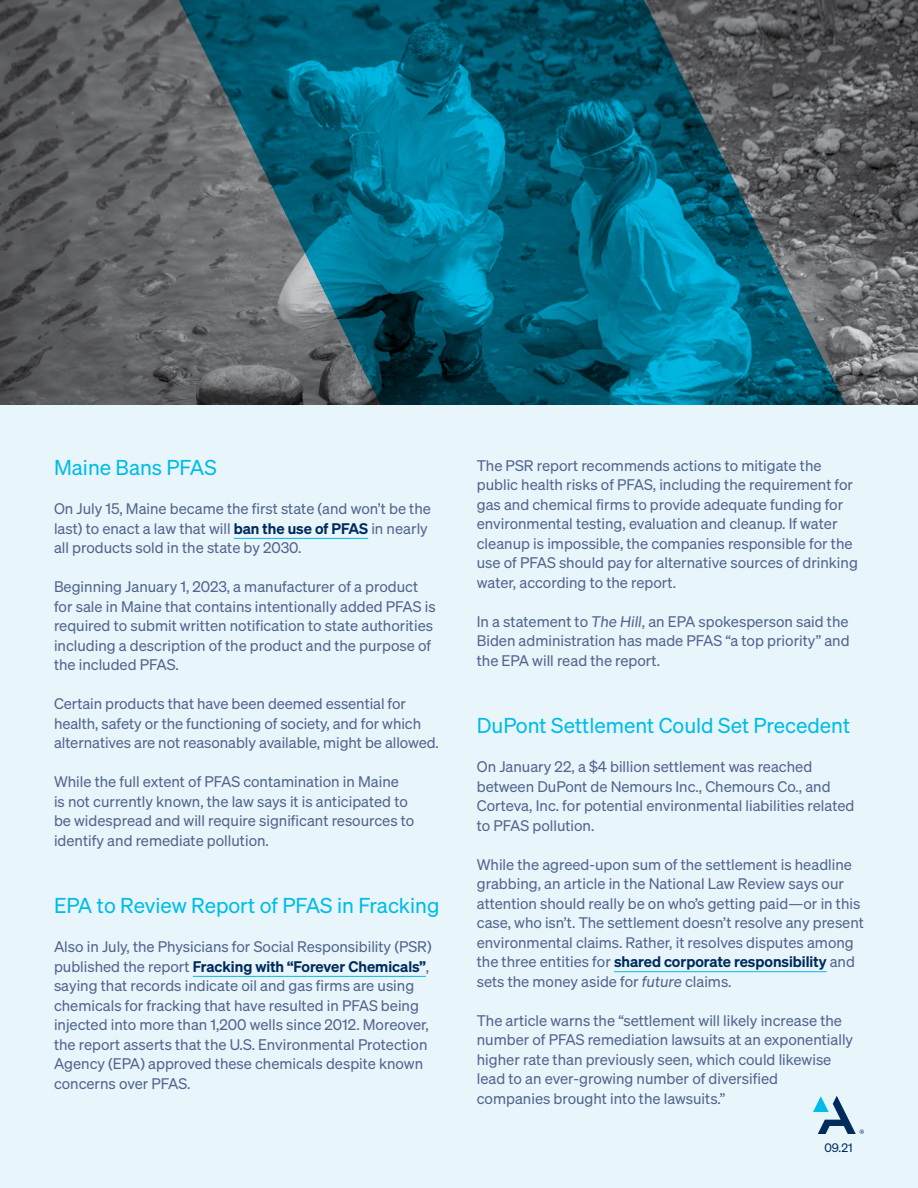
<style>
.page{position:relative;width:918px;height:1188px;background:#e8f6fc}
.page>*{position:absolute;margin:0;border:0;box-sizing:border-box;transform-origin:0 0}
.t1{font:21px "Sohne Buch";color:#00bce7}
.t2{font:15px/19.5px "Sohne Buch";color:#55648d}
.t3{font:600 15px "Sohne";color:#002b5c}
.t4{font:12px "Sohne Buch";color:#002b5c}
.s1{font-family:"Sohne";font-weight:600;color:#002b5c}
.s2{font-family:"Sohne Buch";font-weight:400;color:#55648d}
.s3{font-family:"Sohne Buch Kursiv"}
</style>
<div class="page">
<hr style="left:234px;top:538px;width:134px;height:1px;background:#00bce7">
<hr style="left:193px;top:976px;width:233px;height:1px;background:#00bce7">
<hr style="left:614px;top:971px;width:213px;height:1px;background:#00bce7">
<svg style="left:813px;top:1096px;width:51px;height:38px"></svg>
<img style="left:0;top:0;width:918px;height:405px">
<svg style="left:165px;top:0;width:681px;height:405px;background:#206678"></svg>
<h1 class="t1" style="left:54px;top:455px;width:164px">Maine Bans PFAS</h1>
<p class="t2" style="left:54px;top:499px;width:378px">On July 15, Maine became the first state (and won’t be the last) to enact a law that will <span class="s1">ban the use of PFAS</span> in nearly all products sold in the state by 2030.</p>
<p class="t2" style="left:54px;top:577px;width:383px">Beginning January 1, 2023, a manufacturer of a product for sale in Maine that contains intentionally added PFAS is required to submit written notification to state authorities including a description of the product and the purpose of the included PFAS.</p>
<p class="t2" style="left:54px;top:694px;width:386px">Certain products that have been deemed essential for health, safety or the functioning of society, and for which alternatives are not reasonably available, might be allowed.</p>
<p class="t2" style="left:54px;top:772px;width:362px">While the full extent of PFAS contamination in Maine<br>is not currently known, the law says it is anticipated to be widespread and will require significant resources to identify and remediate pollution.</p>
<h1 class="t1" style="left:54px;top:893px;width:387px">EPA to Review Report of PFAS in Fracking</h1>
<p class="t2" style="left:54px;top:937px;width:379px">Also in July, the Physicians for Social Responsibility (PSR)</p>
<p class="t3" style="left:54px;top:957px;width:377px"><span class="s2">published the report</span> Fracking with “Forever Chemicals”<span class="s2">,</span></p>
<p class="t2" style="left:54px;top:976px;width:376px">saying that records indicate oil and gas firms are using chemicals for fracking that have resulted in PFAS being injected into more than 1,200 wells since 2012. Moreover, the report asserts that the U.S. Environmental Protection Agency (EPA) approved these chemicals despite known concerns over PFAS.</p>
<p class="t2" style="left:477px;top:455px;width:383px">The PSR report recommends actions to mitigate the public health risks of PFAS, including the requirement for gas and chemical firms to provide adequate funding for environmental testing, evaluation and cleanup. If water cleanup is impossible, the companies responsible for the use of PFAS should pay for alternative sources of drinking water, according to the report.</p>
<p class="t2" style="left:477px;top:611px;width:374px;text-align:justify">In a statement to <span class="s3">The Hill</span>, an EPA spokesperson said the Biden administration has made PFAS “a top priority” and the EPA will read the report.</p>
<h1 class="t1" style="left:477px;top:713px;width:375px">DuPont Settlement Could Set Precedent</h1>
<p class="t2" style="left:477px;top:757px;width:379px">On January 22, a $4 billion settlement was reached between DuPont de Nemours Inc., Chemours Co., and Corteva, Inc. for potential environmental liabilities related to PFAS pollution.</p>
<p class="t2" style="left:477px;top:854px;width:389px">While the agreed-upon sum of the settlement is headline grabbing, an article in the National Law Review says our attention should really be on who’s getting paid—or in this case, who isn’t. The settlement doesn’t resolve any present environmental claims. Rather, it resolves disputes among</p>
<p class="t3" style="left:477px;top:952px;width:380px"><span class="s2">the three entities for</span> shared corporate responsibility <span class="s2">and</span></p>
<p class="t2" style="left:477px;top:971px;width:256px">sets the money aside for <span class="s3">future</span> claims.</p>
<p class="t2" style="left:477px;top:1010px;width:378px">The article warns the “settlement will likely increase the number of PFAS remediation lawsuits at an exponentially higher rate than previously seen, which could likewise lead to an ever-growing number of diversified companies brought into the lawsuits.”</p>
<p class="t4" style="left:824px;top:1141px;width:30px">09.21</p>
</div>
